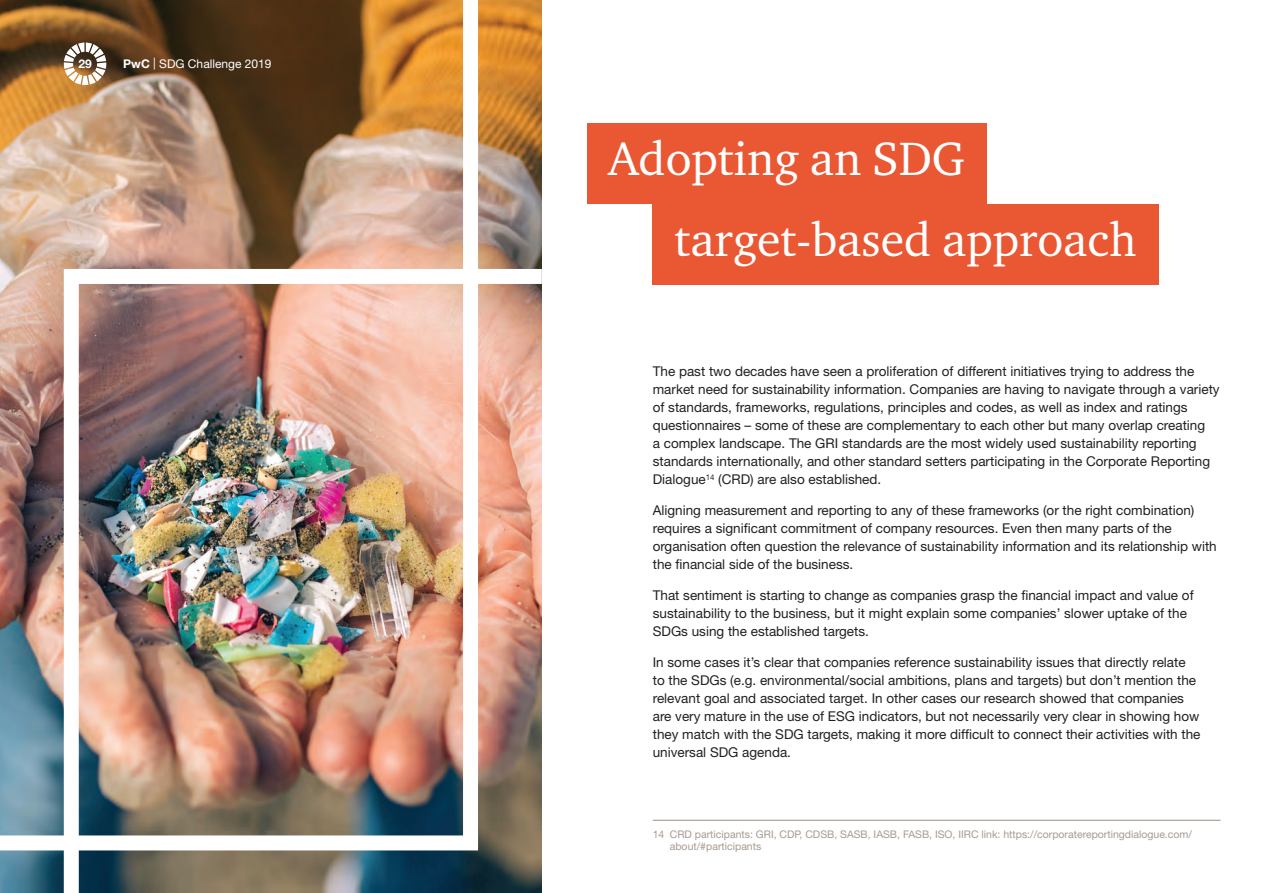
<style>
.page{position:relative;width:1263px;height:893px;background:#fff}
.page>*{position:absolute;margin:0;border:0;box-sizing:border-box;transform-origin:0 0}
.t1{font:48px/80.8px "Charter ITC";color:#fff}
.t2{font:13.5px/18px "Helvetica Neue";color:#231f20}
.t3{font:12px "Helvetica Neue";color:#fff}
.t4{font:700 12px "Helvetica Neue";color:#fff}
.t5{font:10.5px/12.6px "Helvetica Neue";color:#a79b91}
.s1{font-weight:700}
</style>
<div class="page">
<img style="left:0;top:0;width:542px;height:893px">
<div style="left:587px;top:123px;width:399px;height:81px;background:#ea5733"></div>
<div style="left:653px;top:204px;width:506px;height:81px;background:#ea5733"></div>
<img style="left:56px;top:261px;width:486px;height:632px">
<img style="left:0;top:0;width:485px;height:858px">
<svg style="left:64px;top:43px;width:42px;height:42px"></svg>
<hr style="left:653px;top:820px;width:567px;height:1px;background:#a79b91">
<p class="t4" style="left:78px;top:57px;width:15px">29</p>
<p class="t3" style="left:123px;top:57px;width:150px"><span class="s1">PwC</span> | SDG Challenge 2019</p>
<h1 class="t1" style="left:674px;top:118px;width:464px;text-indent:-66px">Adopting an SDG target-based approach</h1>
<p class="t2" style="left:653px;top:362px;width:568px">The past two decades have seen a proliferation of different initiatives trying to address the market need for sustainability information. Companies are having to navigate through a variety of standards, frameworks, regulations, principles and codes, as well as index and ratings questionnaires – some of these are complementary to each other but many overlap creating<br>a complex landscape. The GRI standards are the most widely used sustainability reporting standards internationally, and other standard setters participating in the Corporate Reporting Dialogue<sup>14</sup> (CRD) are also established.</p>
<p class="t2" style="left:653px;top:501px;width:565px">Aligning measurement and reporting to any of these frameworks (or the right combination) requires a significant commitment of company resources. Even then many parts of the organisation often question the relevance of sustainability information and its relationship with the financial side of the business.</p>
<p class="t2" style="left:653px;top:586px;width:542px">That sentiment is starting to change as companies grasp the financial impact and value of sustainability to the business, but it might explain some companies’ slower uptake of the<br>SDGs using the established targets.</p>
<p class="t2" style="left:653px;top:653px;width:549px">In some cases it’s clear that companies reference sustainability issues that directly relate to the SDGs (e.g. environmental/social ambitions, plans and targets) but don’t mention the relevant goal and associated target. In other cases our research showed that companies are very mature in the use of ESG indicators, but not necessarily very clear in showing how they match with the SDG targets, making it more difficult to connect their activities with the universal SDG agenda.</p>
<p class="t5" style="left:670px;top:828px;width:524px;text-indent:-17px">14 CRD participants: GRI, CDP, CDSB, SASB, IASB, FASB, ISO, IIRC link: https://corporatereportingdialogue.com/ about/#participants</p>
</div>
